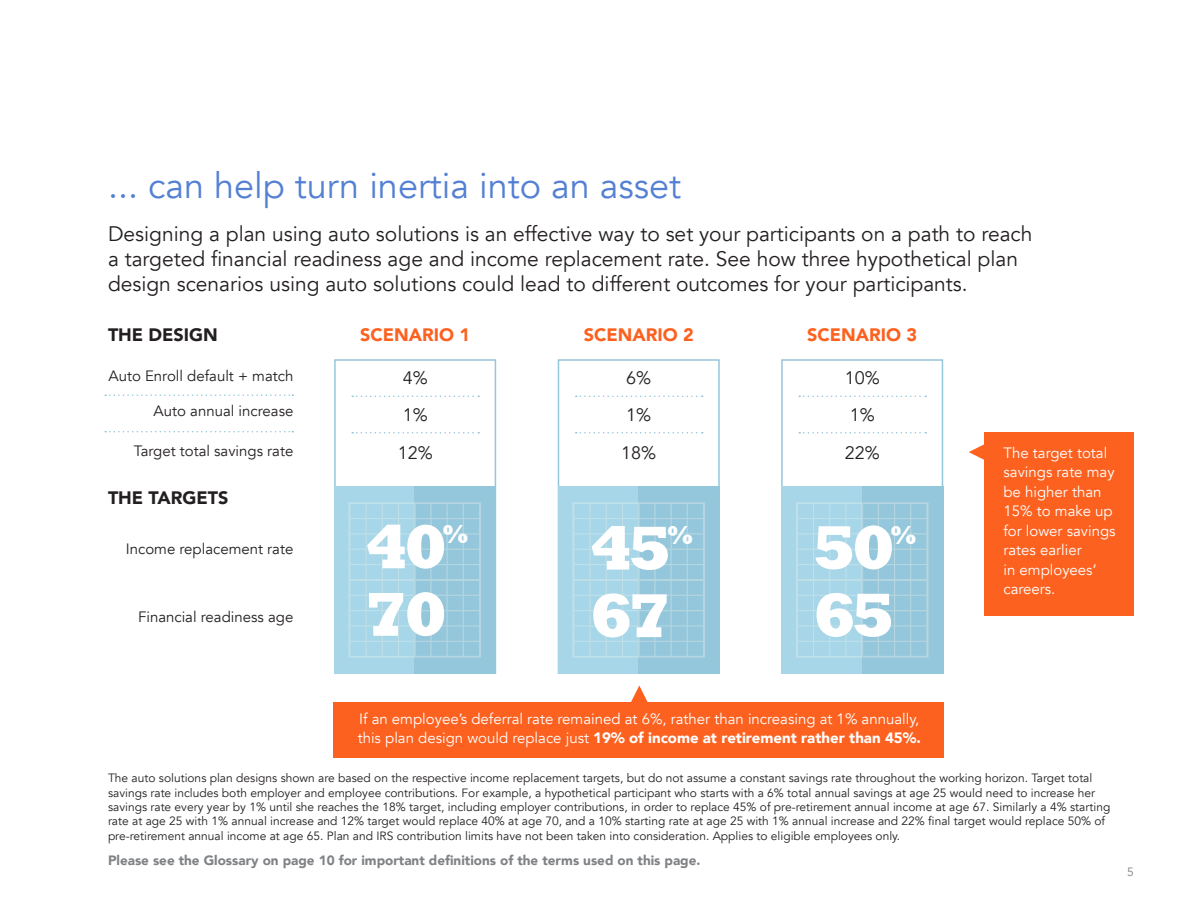
<style>
.page{position:relative;width:1188px;height:918px;background:#fff}
.page>*{position:absolute;margin:0;border:0;box-sizing:border-box;transform-origin:0 0}
.t1{font:800 63px "Rockwell";letter-spacing:-.07em;color:#fff}
.t2{font:36px "Avenir";color:#5480d4}
.t3{font:800 26.25px "Rockwell";color:#fff}
.t4{font:21px/25.2px "Avenir";color:#231f20}
.t5{font:900 18px "Avenir";color:#fc611f}
.t6{font:18px "Avenir";color:#231f20}
.t7{font:900 18px "Avenir";color:#231f20}
.t8{font:15px/19.5px "Avenir";color:#fff}
.t9{font:15px "Avenir";color:#231f20}
.t10{font:900 13.5px "Avenir";color:#808285}
.t11{font:12px/14.4px "Avenir";color:#231f20}
.t12{font:12px "Avenir";color:#808285}
.s1{font-weight:900}
</style>
<div class="page">
<div style="left:558px;top:359px;width:162px;height:315px;border:2px solid #94c7db"></div>
<div style="left:781px;top:359px;width:162px;height:315px;border:2px solid #94c7db"></div>
<div style="left:334px;top:359px;width:162px;height:315px;border:2px solid #94c7db"></div>
<div style="left:985px;top:432px;width:149px;height:184px;background:#fc611f"></div>
<div style="left:334px;top:486px;width:162px;height:188px;background:#a6d6e8"></div>
<div style="left:415px;top:486px;width:81px;height:188px;background:#94c7db"></div>
<svg style="left:348px;top:502px;width:133px;height:156px"></svg>
<div style="left:558px;top:486px;width:162px;height:188px;background:#a6d6e8"></div>
<div style="left:639px;top:486px;width:81px;height:188px;background:#94c7db"></div>
<svg style="left:572px;top:502px;width:133px;height:156px"></svg>
<div style="left:781px;top:486px;width:162px;height:188px;background:#a6d6e8"></div>
<div style="left:862px;top:486px;width:81px;height:188px;background:#94c7db"></div>
<svg style="left:796px;top:502px;width:133px;height:156px"></svg>
<svg style="left:352px;top:396px;width:127px;height:1px"></svg>
<svg style="left:576px;top:396px;width:127px;height:1px"></svg>
<svg style="left:799px;top:396px;width:127px;height:1px"></svg>
<svg style="left:105px;top:394px;width:188px;height:2px"></svg>
<svg style="left:352px;top:432px;width:127px;height:1px"></svg>
<svg style="left:576px;top:432px;width:127px;height:1px"></svg>
<svg style="left:799px;top:432px;width:127px;height:1px"></svg>
<svg style="left:105px;top:431px;width:188px;height:1px"></svg>
<svg style="left:969px;top:439px;width:16px;height:27px"></svg>
<svg style="left:631px;top:686px;width:17px;height:16px"></svg>
<div style="left:333px;top:702px;width:610px;height:56px;background:#fc611f"></div>
<p class="t2" style="left:108px;top:164px;width:575px">... can help turn inertia into an asset</p>
<p class="t4" style="left:108px;top:221px;width:926px">Designing a plan using auto solutions is an effective way to set your participants on a path to reach a targeted financial readiness age and income replacement rate. See how three hypothetical plan design scenarios using auto solutions could lead to different outcomes for your participants.</p>
<p class="t7" style="left:108px;top:320px;width:111px">THE DESIGN</p>
<p class="t9" style="left:108px;top:367px;width:186px">Auto Enroll default + match</p>
<p class="t9" style="left:154px;top:402px;width:141px">Auto annual increase</p>
<p class="t9" style="left:134px;top:442px;width:161px">Target total savings rate</p>
<p class="t7" style="left:108px;top:483px;width:122px">THE TARGETS</p>
<p class="t9" style="left:126px;top:540px;width:169px">Income replacement rate</p>
<p class="t9" style="left:138px;top:608px;width:157px">Financial readiness age</p>
<p class="t5" style="left:360px;top:320px;width:111px">SCENARIO 1</p>
<p class="t5" style="left:584px;top:320px;width:111px">SCENARIO 2</p>
<p class="t5" style="left:807px;top:320px;width:111px">SCENARIO 3</p>
<p class="t6" style="left:403px;top:367px;width:27px">4%</p>
<p class="t6" style="left:403px;top:404px;width:27px">1%</p>
<p class="t6" style="left:398px;top:442px;width:37px">12%</p>
<p class="t1" style="left:365px;top:511px;width:84px">40</p>
<p class="t3" style="left:443px;top:519px;width:27px">%</p>
<p class="t1" style="left:365px;top:578px;width:84px">70</p>
<p class="t6" style="left:626px;top:367px;width:27px">6%</p>
<p class="t6" style="left:626px;top:404px;width:27px">1%</p>
<p class="t6" style="left:621px;top:442px;width:37px">18%</p>
<p class="t1" style="left:590px;top:512px;width:84px">45</p>
<p class="t3" style="left:667px;top:520px;width:27px">%</p>
<p class="t1" style="left:590px;top:580px;width:84px">67</p>
<p class="t6" style="left:845px;top:367px;width:37px">10%</p>
<p class="t6" style="left:850px;top:404px;width:27px">1%</p>
<p class="t6" style="left:845px;top:442px;width:37px">22%</p>
<p class="t1" style="left:813px;top:512px;width:84px">50</p>
<p class="t3" style="left:891px;top:520px;width:27px">%</p>
<p class="t1" style="left:813px;top:579px;width:84px">65</p>
<p class="t8" style="left:1004px;top:443px;width:114px">The target total savings rate may be higher than<br>15% to make up for lower savings rates earlier<br>in employees’ careers.</p>
<p class="t8" style="left:358px;top:709px;width:565px">If an employee’s deferral rate remained at 6%, rather than increasing at 1% annually, this plan design would replace just <span class="s1">19% of income at retirement rather than 45%.</span></p>
<p class="t11" style="left:108px;top:771px;width:1004px">The auto solutions plan designs shown are based on the respective income replacement targets, but do not assume a constant savings rate throughout the working horizon. Target total savings rate includes both employer and employee contributions. For example, a hypothetical participant who starts with a 6% total annual savings at age 25 would need to increase her savings rate every year by 1% until she reaches the 18% target, including employer contributions, in order to replace 45% of pre-retirement annual income at age 67. Similarly a 4% starting rate at age 25 with 1% annual increase and 12% target would replace 40% at age 70, and a 10% starting rate at age 25 with 1% annual increase and 22% final target would replace 50% of pre-retirement annual income at age 65. Plan and IRS contribution limits have not been taken into consideration. Applies to eligible employees only.</p>
<p class="t10" style="left:108px;top:849px;width:594px">Please see the Glossary on page 10 for important definitions of the terms used on this page.</p>
<p class="t12" style="left:1127px;top:865px;width:8px">5</p>
</div>
